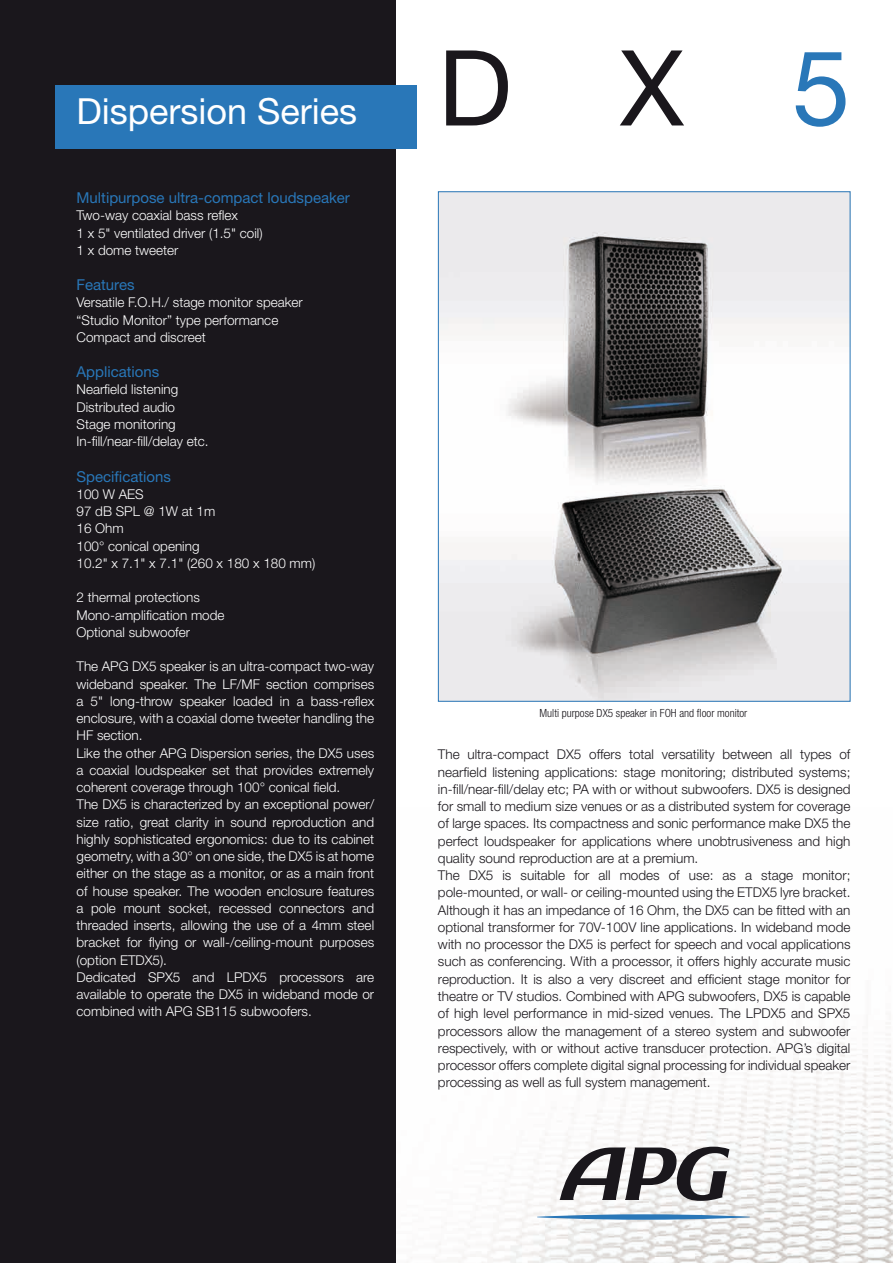
<style>
.page{position:relative;width:893px;height:1263px;background:#fff}
.page>*{position:absolute;margin:0;border:0;box-sizing:border-box;transform-origin:0 0}
.t1{font:105px "Helvetica Neue";color:#1a171c}
.t2{font:36px "Helvetica Neue";color:#fff}
.t3{font:15px "Helvetica Neue";color:#2977b8}
.t4{font:300 13.5px/17.2px "Helvetica Neue";color:#fff}
.t5{font:300 13.5px/17.2px "Helvetica Neue";color:#1a171c}
.t6{font:300 condensed 11.25px "Helvetica Neue";color:#1a171c}
.s1{color:#2977b8}
</style>
<div class="page">
<img style="left:395px;top:808px;width:498px;height:455px">
<div style="left:0;top:0;width:395px;height:1263px;background:#1a171c"></div>
<div style="left:55px;top:85px;width:362px;height:64px;background:#2977b8"></div>
<svg style="left:560px;top:1147px;width:169px;height:54px"></svg>
<svg style="left:537px;top:1214px;width:213px;height:6px"></svg>
<img style="left:440px;top:193px;width:408px;height:507px">
<h2 class="t2" style="left:77px;top:90px;width:282px">Dispersion Series</h2>
<p class="t3" style="left:77px;top:189px;width:275px">Multipurpose ultra-compact loudspeaker</p>
<p class="t4" style="left:77px;top:207px;width:188px">Two-way coaxial bass reflex<br>1 x 5" ventilated driver (1.5" coil)<br>1 x dome tweeter</p>
<p class="t3" style="left:77px;top:276px;width:60px">Features</p>
<p class="t4" style="left:77px;top:294px;width:228px">Versatile F.O.H./ stage monitor speaker “Studio Monitor” type performance<br>Compact and discreet</p>
<p class="t3" style="left:77px;top:363px;width:84px">Applications</p>
<p class="t4" style="left:77px;top:381px;width:134px">Nearfield listening<br>Distributed audio<br>Stage monitoring<br>In-fill/near-fill/delay etc.</p>
<p class="t3" style="left:77px;top:467px;width:96px">Specifications</p>
<p class="t4" style="left:77px;top:485px;width:240px">100 W AES<br>97 dB SPL @ 1W at 1m<br>16 Ohm<br>100° conical opening<br>10.2" x 7.1" x 7.1" (260 x 180 x 180 mm)</p>
<p class="t4" style="left:77px;top:588px;width:150px">2 thermal protections<br>Mono-amplification mode<br>Optional subwoofer</p>
<p class="t4" style="left:77px;top:657px;width:299px">The APG DX5 speaker is an ultra-compact two-way wideband speaker. The LF/MF section comprises a 5" long-throw speaker loaded in a bass-reflex enclosure, with a coaxial dome tweeter handling the HF section.<br>Like the other APG Dispersion series, the DX5 uses a coaxial loudspeaker set that provides extremely coherent coverage through 100° conical field.<br>The DX5 is characterized by an exceptional power/ size ratio, great clarity in sound reproduction and highly sophisticated ergonomics: due to its cabinet geometry, with a 30° on one side, the DX5 is at home either on the stage as a monitor, or as a main front of house speaker. The wooden enclosure features a pole mount socket, recessed connectors and threaded inserts, allowing the use of a 4mm steel bracket for flying or wall-/ceiling-mount purposes (option ETDX5).<br>Dedicated SPX5 and LPDX5 processors are available to operate the DX5 in wideband mode or combined with APG SB115 subwoofers.</p>
<h1 class="t1" style="left:438px;top:26px;width:414px">DX<span class="s1">5</span></h1>
<p class="t6" style="left:540px;top:707px;width:209px">Multi purpose DX5 speaker in FOH and floor monitor</p>
<p class="t5" style="left:438px;top:746px;width:414px">The ultra-compact DX5 offers total versatility between all types of nearfield listening applications: stage monitoring; distributed systems; in-fill/near-fill/delay etc; PA with or without subwoofers. DX5 is designed for small to medium size venues or as a distributed system for coverage of large spaces. Its compactness and sonic performance make DX5 the perfect loudspeaker for applications where unobtrusiveness and high quality sound reproduction are at a premium.<br>The DX5 is suitable for all modes of use: as a stage monitor; pole-mounted, or wall- or ceiling-mounted using the ETDX5 lyre bracket.<br>Although it has an impedance of 16 Ohm, the DX5 can be fitted with an optional transformer for 70V-100V line applications. In wideband mode with no processor the DX5 is perfect for speech and vocal applications such as conferencing. With a processor, it offers highly accurate music reproduction. It is also a very discreet and efficient stage monitor for theatre or TV studios. Combined with APG subwoofers, DX5 is capable of high level performance in mid-sized venues. The LPDX5 and SPX5 processors allow the management of a stereo system and subwoofer respectively, with or without active transducer protection. APG’s digital processor offers complete digital signal processing for individual speaker processing as well as full system management.</p>
</div>
